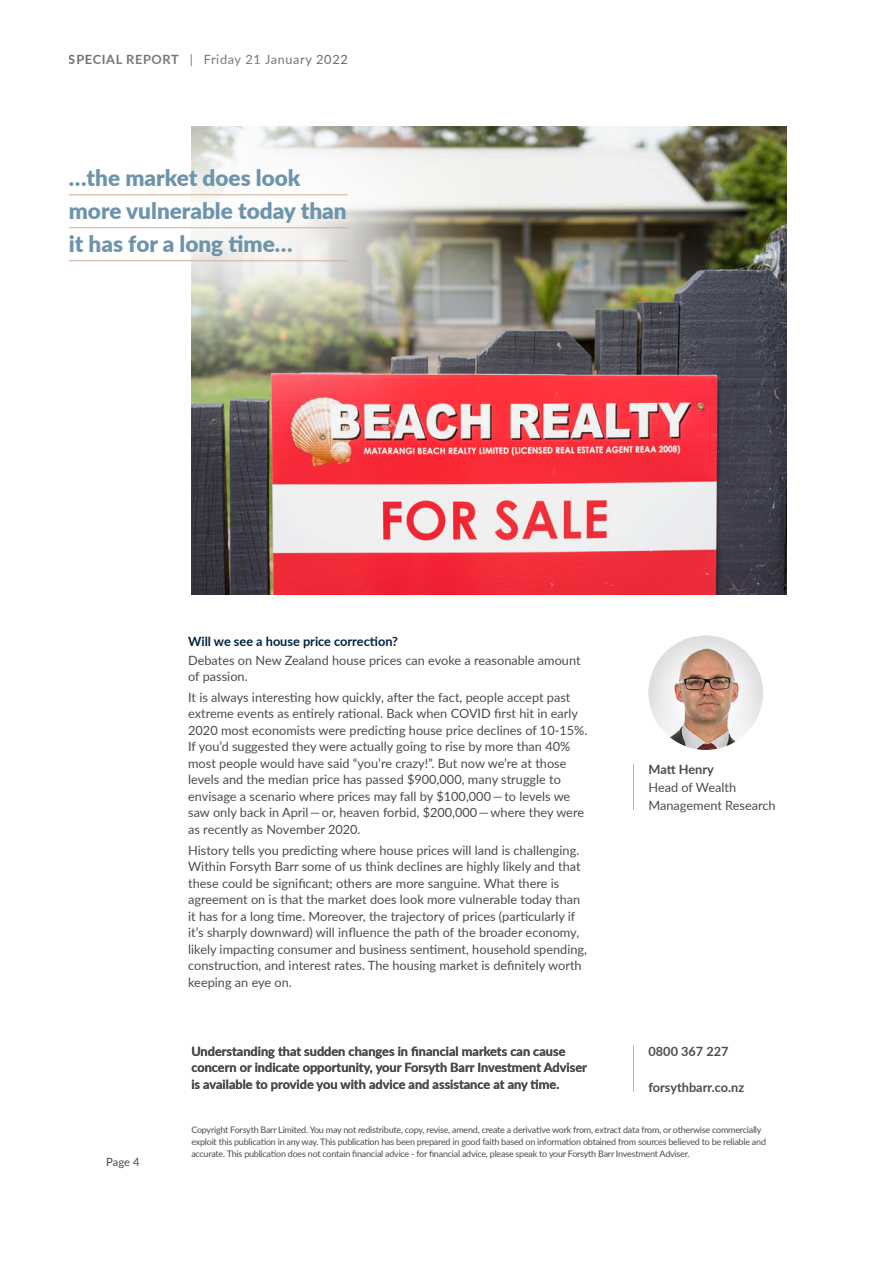
<style>
.page{position:relative;width:893px;height:1263px;background:#fff}
.page>*{position:absolute;margin:0;border:0;box-sizing:border-box;transform-origin:0 0}
.PullQuoteColour{font:900 22.5px "Lato";color:#6e94ab}
._01_FB_Body_Copy{font:12.75px/16.5px "Lato";color:#4b4c4d}
._01_FB_Body_Copy-2{font:700 12.75px/16.5px "Lato";color:#4b4c4d}
._01_FB_Body_Copy-3{font:12.75px "Lato";letter-spacing:.05em;color:#4b4c4d}
._02_FB_Sub_heading_s{font:700 12.75px "Lato";color:#00223f}
.t1{font:11.25px "Lato";color:#4b4c4d}
._00_FB_Footnote_styl{font:9px/12px "Lato";letter-spacing:-.025em;color:#4b4c4d}
.s1{font-weight:700}
</style>
<div class="page">
<img style="left:191px;top:126px;width:596px;height:469px">
<img style="left:68px;top:126px;width:479px;height:339px">
<hr style="left:69px;top:194px;width:278px;height:1px;background:#d1ae94">
<hr style="left:69px;top:227px;width:278px;height:1px;background:#d1ae94">
<hr style="left:69px;top:260px;width:278px;height:1px;background:#d1ae94">
<hr style="left:633px;top:1045px;width:1px;height:47px;background:#d1ae94">
<hr style="left:633px;top:764px;width:1px;height:46px;background:#d1ae94">
<img style="left:648px;top:635px;width:115px;height:115px;border-radius:57px">
<p class="_01_FB_Body_Copy-3" style="left:69px;top:51px;width:280px"><span class="s1">SPECIAL REPORT</span> | Friday 21 January 2022</p>
<p class="PullQuoteColour" style="left:69px;top:161px;width:233px">…the market does look</p>
<p class="PullQuoteColour" style="left:69px;top:194px;width:279px">more vulnerable today than</p>
<p class="PullQuoteColour" style="left:69px;top:227px;width:225px">it has for a long time…</p>
<p class="_02_FB_Sub_heading_s" style="left:188px;top:632px;width:211px">Will we see a house price correction?</p>
<p class="_01_FB_Body_Copy" style="left:188px;top:651px;width:394px">Debates on New Zealand house prices can evoke a reasonable amount of passion.</p>
<p class="_01_FB_Body_Copy" style="left:188px;top:688px;width:401px">It is always interesting how quickly, after the fact, people accept past extreme events as entirely rational. Back when COVID first hit in early 2020 most economists were predicting house price declines of 10-15%.<br>If you’d suggested they were actually going to rise by more than 40% most people would have said “you’re crazy!”. But now we’re at those levels and the median price has passed $900,000, many struggle to envisage a scenario where prices may fall by $100,000 — to levels we saw only back in April — or, heaven forbid, $200,000 — where they were as recently as November 2020.</p>
<p class="_01_FB_Body_Copy" style="left:188px;top:841px;width:400px">History tells you predicting where house prices will land is challenging.<br>Within Forsyth Barr some of us think declines are highly likely and that these could be significant; others are more sanguine. What there is agreement on is that the market does look more vulnerable today than it has for a long time. Moreover, the trajectory of prices (particularly if it’s sharply downward) will influence the path of the broader economy, likely impacting consumer and business sentiment, household spending, construction, and interest rates. The housing market is definitely worth keeping an eye on.</p>
<p class="_01_FB_Body_Copy-2" style="left:191px;top:1042px;width:397px">Understanding that sudden changes in financial markets can cause concern or indicate opportunity, your Forsyth Barr Investment Adviser is available to provide you with advice and assistance at any time.</p>
<p class="_01_FB_Body_Copy" style="left:648px;top:760px;width:129px;line-height:18px"><span class="s1">Matt Henry<br></span>Head of Wealth<br>Management Research</p>
<p class="_01_FB_Body_Copy-2" style="left:648px;top:1042px;width:82px">0800 367 227</p>
<p class="_01_FB_Body_Copy-2" style="left:648px;top:1078px;width:97px">forsythbarr.co.nz</p>
<p class="t1" style="left:106px;top:1153px;width:35px">Page 4</p>
<p class="_00_FB_Footnote_styl" style="left:191px;top:1123px;width:576px">Copyright Forsyth Barr Limited. You may not redistribute, copy, revise, amend, create a derivative work from, extract data from, or otherwise commercially exploit this publication in any way. This publication has been prepared in good faith based on information obtained from sources believed to be reliable and accurate. This publication does not contain financial advice - for financial advice, please speak to your Forsyth Barr Investment Adviser.</p>
</div>
